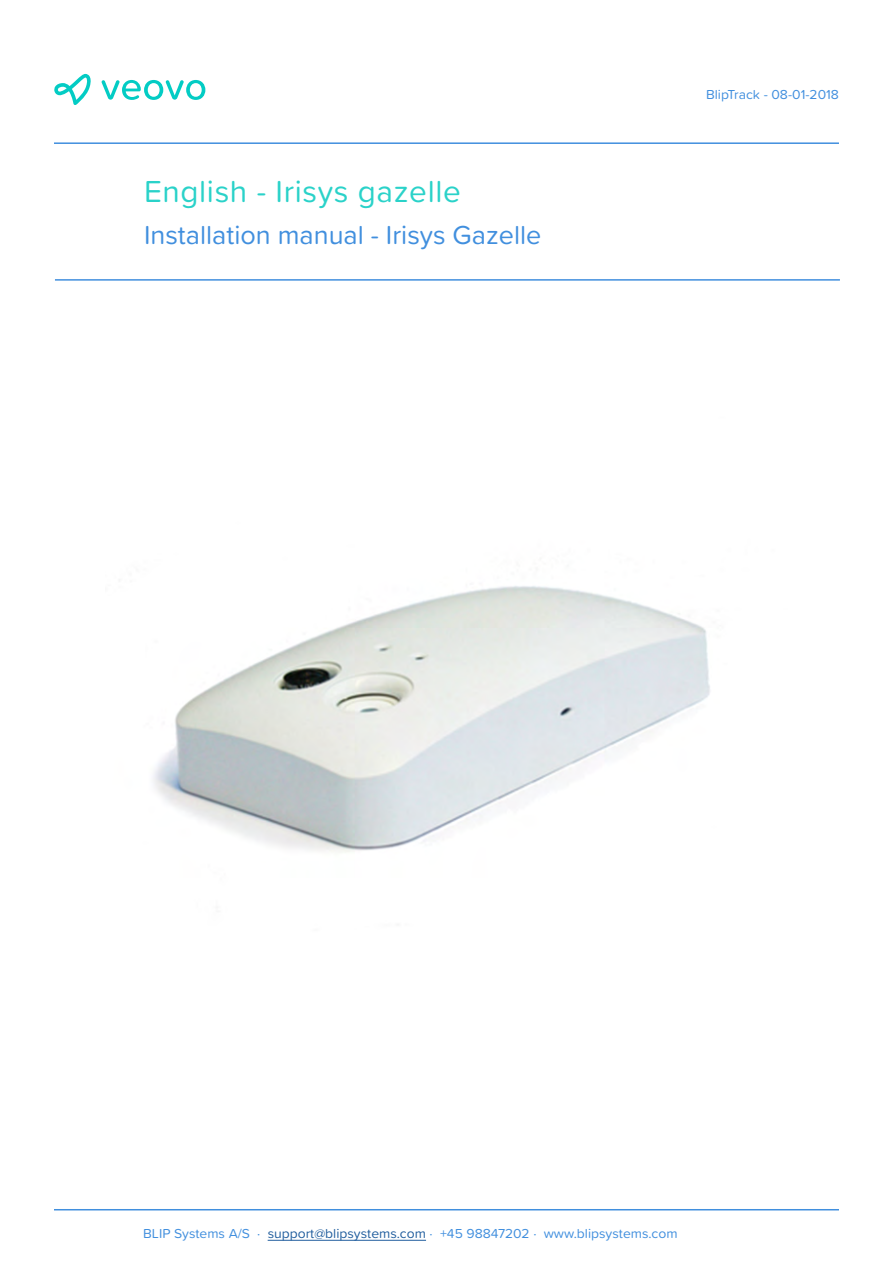
<style>
.page{position:relative;width:893px;height:1263px;background:#fff}
.page>*{position:absolute;margin:0;border:0;box-sizing:border-box;transform-origin:0 0}
.t1{font:31.5px "Proxima Soft";letter-spacing:.02em;color:#2ad2c9}
.t2{font:27px "Proxima Soft";color:#418fde}
.t3{font:13.5px "Proxima Soft";color:#418fde}
.s1{color:#215e9e}
</style>
<div class="page">
<hr style="left:54px;top:142px;width:785px;height:2px;background:#418fde">
<hr style="left:55px;top:279px;width:785px;height:2px;background:#418fde">
<svg style="left:54px;top:74px;width:37px;height:31px"></svg>
<svg style="left:102px;top:80px;width:103px;height:20px"></svg>
<hr style="left:268px;top:1240px;width:158px;height:1px;background:#215e9e">
<hr style="left:54px;top:1209px;width:785px;height:1px;background:#418fde">
<img style="left:153px;top:586px;width:557px;height:267px">
<h1 class="t1" style="left:144px;top:167px;width:318px">English - Irisys gazelle</h1>
<h2 class="t2" style="left:144px;top:214px;width:399px">Installation manual - Irisys Gazelle</h2>
<p class="t3" style="left:706px;top:85px;width:134px">BlipTrack - 08-01-2018</p>
<p class="t3" style="left:143px;top:1224px;width:536px">BLIP Systems A/S · <span class="s1">support@blipsystems.com</span> · +45 98847202 · www.blipsystems.com</p>
</div>
